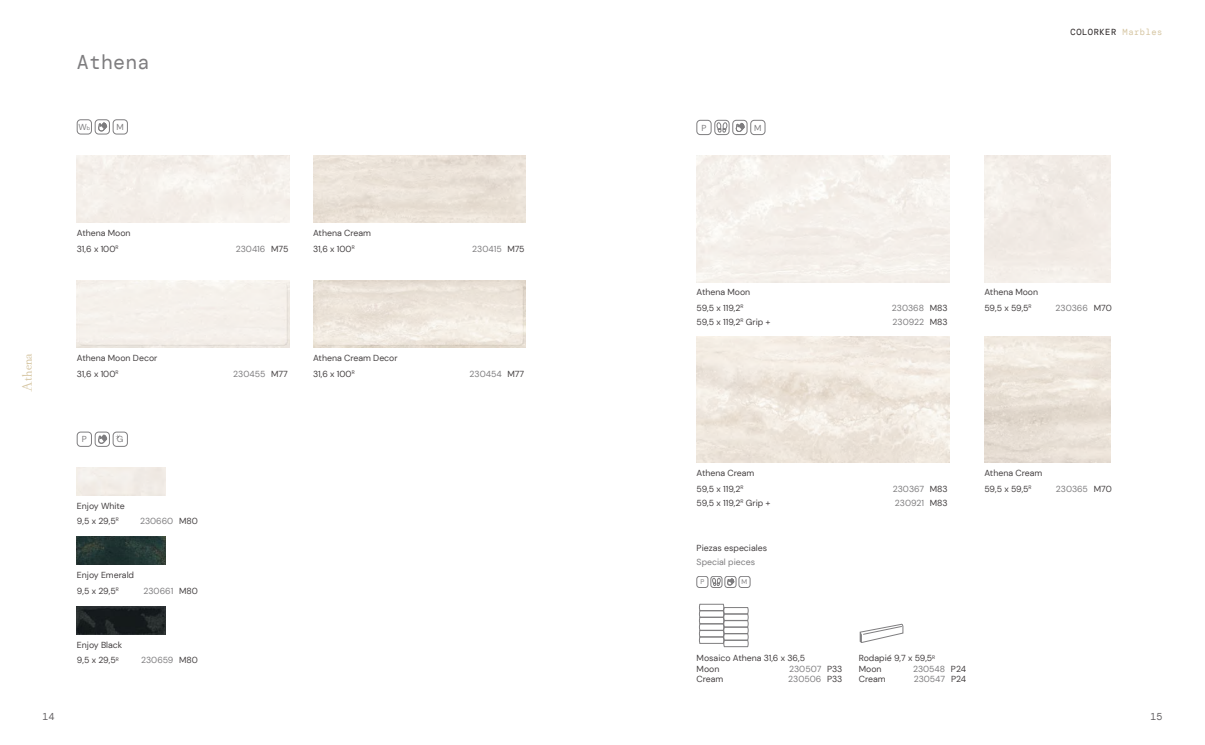
<style>
.page{position:relative;width:1205px;height:745px;background:#fff}
.page>*{position:absolute;margin:0;border:0;box-sizing:border-box;transform-origin:0 0}
.t1{font:20px "DM Mono";letter-spacing:.005em;color:#7e7d7f}
.t2{font:13.75px "Hina Mincho";letter-spacing:.005em;color:#d6c6a3}
.t3{font:10px "DM Mono";color:#656365}
.t4{font:8.75px/15.8px "DM Sans";color:#444041}
.t5{font:8.75px "DM Sans";color:#7e7d7f}
.t6{font:8.75px "DM Mono";letter-spacing:.06em;color:#241f1f}
.t7{font:8.62px "DM Sans";color:#7e7d7f}
.t8{font:6.75px "DM Sans";color:#7e7d7f}
.s1{font-size:5.38px}
.s2{color:#d6c6a3}
.s3{color:#444041}
</style>
<div class="page">
<div style="left:77px;top:280px;width:212px;height:67px;background:#f5f0eb"></div>
<img style="left:313px;top:280px;width:212px;height:67px">
<svg style="left:98px;top:123px;width:9px;height:8px"></svg>
<div style="left:95px;top:119px;width:15px;height:15px;border:1px solid #7e7d7f;border-radius:4px"></div>
<div style="left:113px;top:119px;width:15px;height:15px;border:1px solid #7e7d7f;border-radius:4px"></div>
<div style="left:77px;top:119px;width:15px;height:15px;border:1px solid #7e7d7f;border-radius:4px"></div>
<img style="left:984px;top:336px;width:127px;height:126px">
<img style="left:696px;top:336px;width:253px;height:126px">
<div style="left:696px;top:120px;width:15px;height:15px;border:1px solid #7e7d7f;border-radius:4px"></div>
<svg style="left:717px;top:122px;width:10px;height:10px"></svg>
<div style="left:714px;top:120px;width:15px;height:15px;border:1px solid #7e7d7f;border-radius:4px"></div>
<svg style="left:735px;top:123px;width:9px;height:9px"></svg>
<div style="left:732px;top:120px;width:15px;height:15px;border:1px solid #7e7d7f;border-radius:4px"></div>
<div style="left:750px;top:120px;width:15px;height:15px;border:1px solid #7e7d7f;border-radius:4px"></div>
<svg style="left:699px;top:603px;width:50px;height:44px"></svg>
<svg style="left:860px;top:623px;width:43px;height:19px"></svg>
<div style="left:696px;top:575px;width:12px;height:12px;border:1px solid #7e7d7f;border-radius:3px"></div>
<svg style="left:713px;top:577px;width:7px;height:8px"></svg>
<div style="left:711px;top:575px;width:11px;height:12px;border:1px solid #7e7d7f;border-radius:3px"></div>
<svg style="left:727px;top:578px;width:7px;height:7px"></svg>
<div style="left:725px;top:575px;width:11px;height:12px;border:1px solid #7e7d7f;border-radius:3px"></div>
<div style="left:739px;top:575px;width:11px;height:12px;border:1px solid #7e7d7f;border-radius:3px"></div>
<img style="left:77px;top:536px;width:89px;height:28px">
<img style="left:77px;top:606px;width:89px;height:28px">
<svg style="left:98px;top:435px;width:9px;height:8px"></svg>
<div style="left:95px;top:431px;width:15px;height:15px;border:1px solid #7e7d7f;border-radius:4px"></div>
<div style="left:113px;top:431px;width:15px;height:15px;border:1px solid #7e7d7f;border-radius:4px"></div>
<svg style="left:115px;top:434px;width:5px;height:5px"></svg>
<div style="left:77px;top:431px;width:15px;height:15px;border:1px solid #7e7d7f;border-radius:4px"></div>
<h1 class="t1" style="left:77px;top:55px;width:74px">Athena</h1>
<p class="t7" style="left:78px;top:122px;width:13px">W<span class="s1">b</span></p>
<p class="t7" style="left:117px;top:122px;width:9px">M</p>
<p class="t7" style="left:701px;top:123px;width:7px">P</p>
<p class="t7" style="left:754px;top:123px;width:9px">M</p>
<p class="t6" style="left:1070px;top:28px;width:93px">COLORKER <span class="s2">Marbles</span></p>
<h2 class="t2" style="left:21px;top:391px;width:40px;rotate:-90deg">Athena</h2>
<p class="t4" style="left:77px;top:225px;width:55px">Athena Moon<br>31,6 x 100<sup>R</sup></p>
<p class="t5" style="left:236px;top:243px;width:54px">230416 <span class="s3">M75</span></p>
<p class="t4" style="left:313px;top:225px;width:59px">Athena Cream<br>31,6 x 100<sup>R</sup></p>
<p class="t4" style="left:77px;top:349px;width:82px">Athena Moon Decor<br>31,6 x 100<sup>R</sup></p>
<p class="t7" style="left:82px;top:434px;width:7px">P</p>
<p class="t7" style="left:117px;top:434px;width:8px">G</p>
<p class="t4" style="left:77px;top:497px;width:49px">Enjoy White<br>9,5 x 29,5<sup>R</sup></p>
<p class="t5" style="left:140px;top:516px;width:59px">230660 <span class="s3">M80</span></p>
<p class="t4" style="left:77px;top:566px;width:59px">Enjoy Emerald<br>9,5 x 29,5<sup>R</sup></p>
<p class="t5" style="left:143px;top:585px;width:56px">230661 <span class="s3">M80</span></p>
<p class="t5" style="left:233px;top:368px;width:56px">230455 <span class="s3">M77</span></p>
<p class="t4" style="left:313px;top:349px;width:86px">Athena Cream Decor<br>31,6 x 100<sup>R</sup></p>
<p class="t5" style="left:472px;top:243px;width:54px">230415 <span class="s3">M75</span></p>
<p class="t5" style="left:469px;top:368px;width:56px">230454 <span class="s3">M77</span></p>
<p class="t4" style="left:696px;top:284px;width:55px">Athena Moon<br>59,5 x 119,2<sup>R</sup></p>
<p class="t5" style="left:892px;top:302px;width:57px">230368 <span class="s3">M83</span></p>
<p class="t4" style="left:696px;top:313px;width:76px">59,5 x 119,2<sup>R</sup> Grip +</p>
<p class="t5" style="left:892px;top:316px;width:57px">230922 <span class="s3">M83</span></p>
<p class="t4" style="left:984px;top:284px;width:55px">Athena Moon<br>59,5 x 59,5<sup>R</sup></p>
<p class="t5" style="left:1055px;top:302px;width:58px">230366 <span class="s3">M70</span></p>
<p class="t4" style="left:696px;top:464px;width:59px">Athena Cream<br>59,5 x 119,2<sup>R</sup></p>
<p class="t5" style="left:893px;top:483px;width:56px">230367 <span class="s3">M83</span></p>
<p class="t4" style="left:696px;top:494px;width:76px">59,5 x 119,2<sup>R</sup> Grip +</p>
<p class="t5" style="left:895px;top:497px;width:54px">230921 <span class="s3">M83</span></p>
<p class="t4" style="left:696px;top:540px;width:72px">Piezas especiales</p>
<p class="t5" style="left:696px;top:556px;width:60px">Special pieces</p>
<p class="t8" style="left:700px;top:577px;width:5px">P</p>
<p class="t8" style="left:741px;top:577px;width:7px">M</p>
<p class="t4" style="left:984px;top:464px;width:59px">Athena Cream<br>59,5 x 59,5<sup>R</sup></p>
<p class="t5" style="left:1056px;top:483px;width:57px">230365 <span class="s3">M70</span></p>
<p class="t4" style="left:77px;top:636px;width:47px">Enjoy Black<br>9,5 x 29,5<sup>R</sup></p>
<p class="t5" style="left:141px;top:654px;width:58px">230659 <span class="s3">M80</span></p>
<p class="t4" style="left:696px;top:650px;width:110px">Mosaico Athena 31,6 x 36,5</p>
<p class="t4" style="left:859px;top:650px;width:78px">Rodapié 9,7 x 59,5<sup>R</sup></p>
<p class="t4" style="left:696px;top:660px;width:24px">Moon</p>
<p class="t5" style="left:789px;top:663px;width:55px">230507 <span class="s3">P33</span></p>
<p class="t4" style="left:859px;top:660px;width:24px">Moon</p>
<p class="t5" style="left:913px;top:663px;width:55px">230548 <span class="s3">P24</span></p>
<p class="t4" style="left:696px;top:670px;width:28px">Cream</p>
<p class="t5" style="left:788px;top:673px;width:56px">230506 <span class="s3">P33</span></p>
<p class="t4" style="left:859px;top:670px;width:28px">Cream</p>
<p class="t5" style="left:914px;top:673px;width:54px">230547 <span class="s3">P24</span></p>
<p class="t3" style="left:43px;top:712px;width:13px">14</p>
<p class="t3" style="left:1150px;top:712px;width:13px">15</p>
</div>
